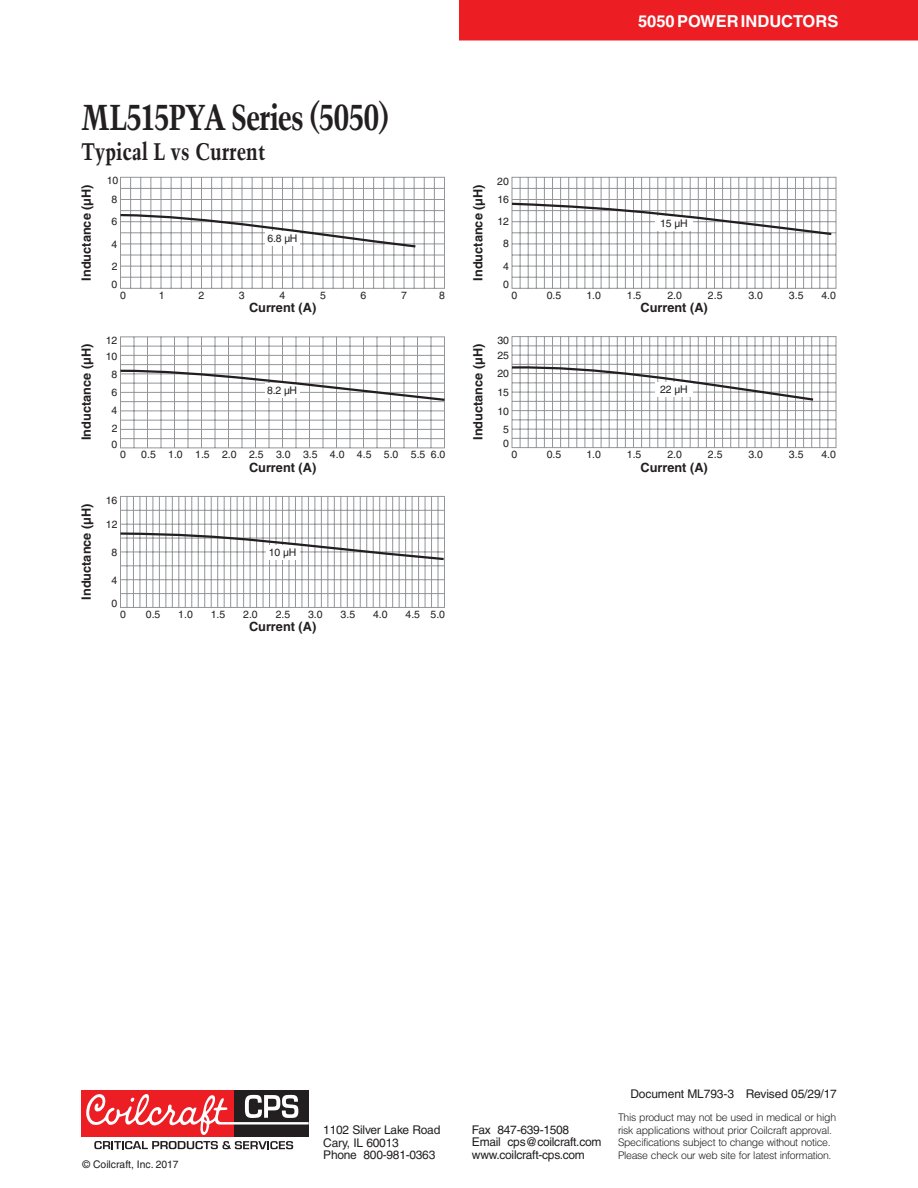
<style>
.page{position:relative;width:918px;height:1188px;background:#fff}
.page>*{position:absolute;margin:0;border:0;box-sizing:border-box;transform-origin:0 0}
.t1{font:700 condensed 36px "Trump Mediaeval";letter-spacing:-.035em;color:#231f20}
.t2{font:700 condensed 24px "Trump Mediaeval";color:#231f20}
.t3{font:700 16.5px "Helvetica";color:#fff}
.t4{font:700 12.75px "Helvetica";color:#231f20}
.t5{font:12px/12.5px "Helvetica";letter-spacing:-.02em;color:#231f20}
.t6{font:10.5px "Helvetica";color:#231f20}
.t7{font:300 10.5px/12.5px "Helvetica";letter-spacing:-.03em;color:#231f20}
</style>
<div class="page">
<div style="left:459px;top:0;width:459px;height:40px;background:#ed1d24"></div>
<div style="left:234px;top:1090px;width:75px;height:47px;background:#231f20"></div>
<div style="left:81px;top:1090px;width:153px;height:47px;background:#ed1d24"></div>
<svg style="left:86px;top:1094px;width:223px;height:41px"></svg>
<svg style="left:94px;top:1141px;width:199px;height:8px"></svg>
<svg style="left:120px;top:336px;width:325px;height:113px"></svg>
<svg style="left:120px;top:496px;width:325px;height:112px"></svg>
<svg style="left:511px;top:177px;width:326px;height:112px"></svg>
<svg style="left:511px;top:336px;width:326px;height:112px"></svg>
<svg style="left:120px;top:177px;width:325px;height:112px"></svg>
<h3 class="t3" style="left:638px;top:11px;width:202px">5050 POWER INDUCTORS</h3>
<h1 class="t1" style="left:81px;top:94px;width:310px">ML515PYA Series (5050)</h1>
<h2 class="t2" style="left:81px;top:136px;width:186px">Typical L vs Current</h2>
<p class="t4" style="left:79px;top:281px;width:98px;rotate:-90deg">Inductance (µH)</p>
<p class="t4" style="left:79px;top:440px;width:98px;rotate:-90deg">Inductance (µH)</p>
<p class="t4" style="left:79px;top:600px;width:98px;rotate:-90deg">Inductance (µH)</p>
<p class="t6" style="left:107px;top:174px;width:13px">10</p>
<p class="t6" style="left:112px;top:193px;width:7px">8</p>
<p class="t6" style="left:112px;top:216px;width:7px">6</p>
<p class="t6" style="left:112px;top:238px;width:7px">4</p>
<p class="t6" style="left:112px;top:260px;width:7px">2</p>
<p class="t6" style="left:112px;top:278px;width:7px">0</p>
<p class="t6" style="left:268px;top:232px;width:32px">6.8 µH</p>
<p class="t6" style="left:120px;top:289px;width:7px">0</p>
<p class="t6" style="left:199px;top:289px;width:7px">2</p>
<p class="t6" style="left:159px;top:289px;width:7px">1</p>
<p class="t6" style="left:239px;top:289px;width:7px">3</p>
<p class="t6" style="left:279px;top:289px;width:7px">4</p>
<p class="t6" style="left:320px;top:289px;width:7px">5</p>
<p class="t6" style="left:401px;top:289px;width:7px">7</p>
<p class="t6" style="left:361px;top:289px;width:7px">6</p>
<p class="t6" style="left:439px;top:289px;width:7px">8</p>
<p class="t6" style="left:106px;top:334px;width:13px">12</p>
<p class="t6" style="left:106px;top:351px;width:13px">10</p>
<p class="t6" style="left:112px;top:368px;width:7px">8</p>
<p class="t6" style="left:112px;top:386px;width:7px">6</p>
<p class="t6" style="left:112px;top:404px;width:7px">4</p>
<p class="t6" style="left:112px;top:422px;width:7px">2</p>
<p class="t6" style="left:112px;top:438px;width:7px">0</p>
<p class="t4" style="left:249px;top:300px;width:69px">Current (A)</p>
<p class="t6" style="left:267px;top:384px;width:32px">8.2 µH</p>
<p class="t6" style="left:120px;top:448px;width:7px">0</p>
<p class="t6" style="left:141px;top:448px;width:306px">0.5 1.0 1.5 2.0 2.5 3.0 3.5 4.0 4.5 5.0 5.5 6.0</p>
<p class="t6" style="left:106px;top:494px;width:13px">16</p>
<p class="t6" style="left:106px;top:518px;width:13px">12</p>
<p class="t6" style="left:112px;top:546px;width:7px">8</p>
<p class="t6" style="left:112px;top:574px;width:7px">4</p>
<p class="t6" style="left:112px;top:597px;width:7px">0</p>
<p class="t4" style="left:249px;top:460px;width:69px">Current (A)</p>
<p class="t6" style="left:269px;top:546px;width:29px">10 µH</p>
<p class="t6" style="left:120px;top:608px;width:7px">0</p>
<p class="t6" style="left:146px;top:608px;width:16px">0.5</p>
<p class="t6" style="left:178px;top:608px;width:16px">1.0</p>
<p class="t6" style="left:211px;top:608px;width:16px">1.5</p>
<p class="t6" style="left:243px;top:608px;width:16px">2.0</p>
<p class="t6" style="left:276px;top:608px;width:16px">2.5</p>
<p class="t6" style="left:308px;top:608px;width:16px">3.0</p>
<p class="t6" style="left:341px;top:608px;width:16px">3.5</p>
<p class="t6" style="left:373px;top:608px;width:16px">4.0</p>
<p class="t6" style="left:406px;top:608px;width:41px">4.5 5.0</p>
<p class="t4" style="left:249px;top:619px;width:69px">Current (A)</p>
<p class="t4" style="left:470px;top:281px;width:98px;rotate:-90deg">Inductance (µH)</p>
<p class="t6" style="left:497px;top:175px;width:13px">20</p>
<p class="t6" style="left:497px;top:194px;width:13px">16</p>
<p class="t6" style="left:497px;top:216px;width:13px">12</p>
<p class="t6" style="left:503px;top:238px;width:7px">8</p>
<p class="t6" style="left:503px;top:260px;width:7px">4</p>
<p class="t6" style="left:503px;top:278px;width:7px">0</p>
<p class="t6" style="left:511px;top:289px;width:7px">0</p>
<p class="t6" style="left:547px;top:289px;width:16px">0.5</p>
<p class="t6" style="left:586px;top:289px;width:16px">1.0</p>
<p class="t4" style="left:470px;top:440px;width:98px;rotate:-90deg">Inductance (µH)</p>
<p class="t6" style="left:497px;top:334px;width:13px">30</p>
<p class="t6" style="left:497px;top:349px;width:13px">25</p>
<p class="t6" style="left:497px;top:368px;width:13px">20</p>
<p class="t6" style="left:497px;top:386px;width:13px">15</p>
<p class="t6" style="left:497px;top:405px;width:13px">10</p>
<p class="t6" style="left:503px;top:423px;width:7px">5</p>
<p class="t6" style="left:503px;top:438px;width:7px">0</p>
<p class="t6" style="left:511px;top:448px;width:7px">0</p>
<p class="t6" style="left:547px;top:448px;width:16px">0.5</p>
<p class="t6" style="left:586px;top:448px;width:16px">1.0</p>
<p class="t6" style="left:660px;top:217px;width:29px">15 µH</p>
<p class="t6" style="left:627px;top:289px;width:16px">1.5</p>
<p class="t6" style="left:667px;top:289px;width:16px">2.0</p>
<p class="t6" style="left:708px;top:289px;width:16px">2.5</p>
<p class="t6" style="left:748px;top:289px;width:16px">3.0</p>
<p class="t6" style="left:789px;top:289px;width:16px">3.5</p>
<p class="t6" style="left:821px;top:289px;width:16px">4.0</p>
<p class="t4" style="left:641px;top:300px;width:69px">Current (A)</p>
<p class="t6" style="left:660px;top:383px;width:29px">22 µH</p>
<p class="t6" style="left:627px;top:448px;width:16px">1.5</p>
<p class="t6" style="left:667px;top:448px;width:16px">2.0</p>
<p class="t6" style="left:708px;top:448px;width:16px">2.5</p>
<p class="t6" style="left:748px;top:448px;width:16px">3.0</p>
<p class="t6" style="left:789px;top:448px;width:16px">3.5</p>
<p class="t6" style="left:821px;top:448px;width:16px">4.0</p>
<p class="t4" style="left:641px;top:459px;width:69px">Current (A)</p>
<p class="t5" style="left:630px;top:1088px;width:208px">Document ML793-3 Revised 05/29/17</p>
<p class="t6" style="left:83px;top:1158px;width:98px">© Coilcraft, Inc. 2017</p>
<p class="t5" style="left:323px;top:1124px;width:119px">1102 Silver Lake Road<br>Cary, IL 60013<br>Phone 800-981-0363</p>
<p class="t5" style="left:472px;top:1123px;width:131px">Fax 847-639-1508<br>Email cps@coilcraft.com www.coilcraft-cps.com</p>
<p class="t7" style="left:618px;top:1111px;width:220px">This product may not be used in medical or high risk applications without prior Coilcraft approval.<br>Specifications subject to change without notice.<br>Please check our web site for latest information.</p>
</div>
